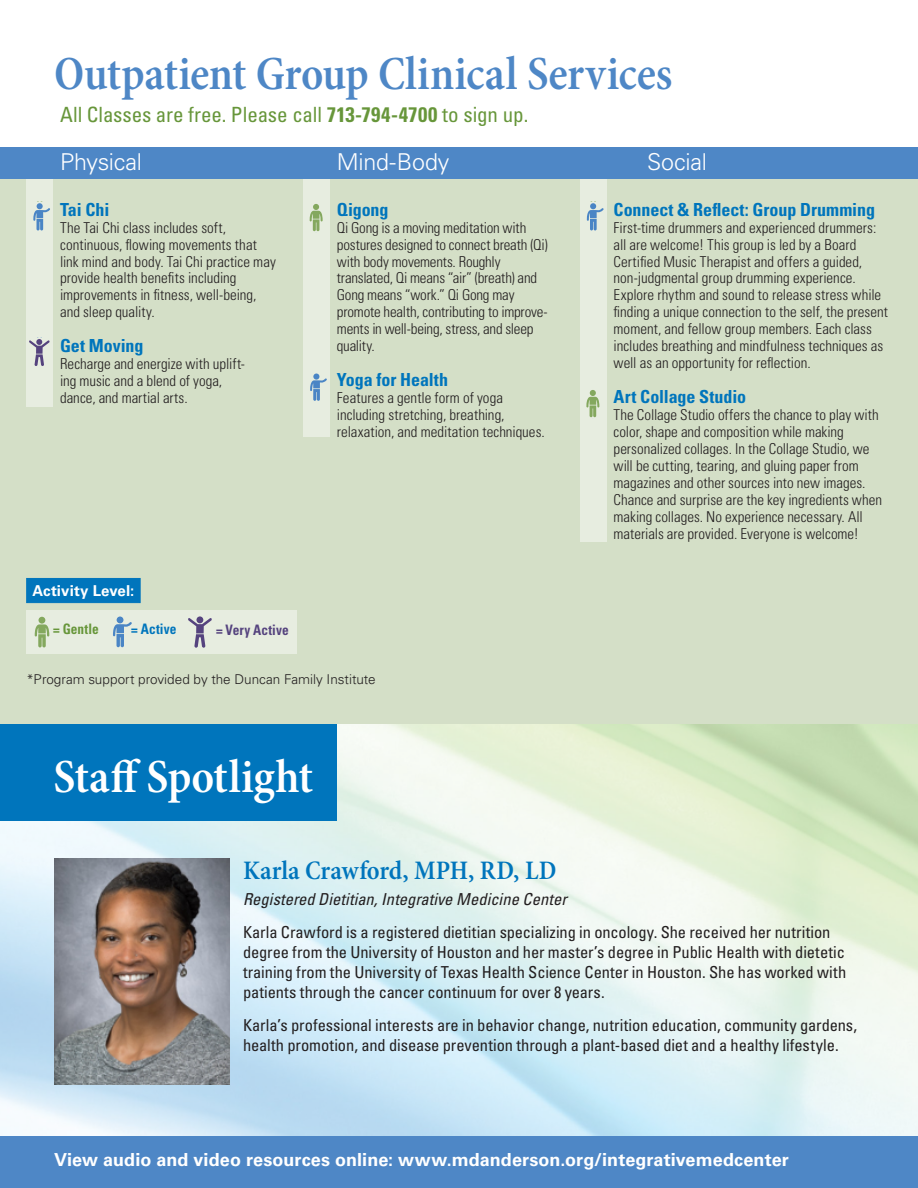
<style>
.page{position:relative;width:918px;height:1188px;background:#fff}
.page>*{position:absolute;margin:0;border:0;box-sizing:border-box;transform-origin:0 0}
.Green_Headlines{font:600 condensed 48px "Minion Pro";letter-spacing:-.005em;color:#4e87c6}
.body_text{font:600 condensed 48px "Minion Pro";letter-spacing:-.005em;color:#fff}
.body_text-2{font:600 condensed 27px "Minion Pro";letter-spacing:-.005em;color:#0075bc}
.t1{font:300 23.25px "Univers LT Std";letter-spacing:-.01em;color:#fff}
.t2{font:condensed 21px "Univers LT Std";letter-spacing:-.005em;color:#67963a}
.t3{font:700 18px "Univers LT Std";letter-spacing:.005em;color:#fff}
.Class_Titles{font:700 condensed 18px "Univers LT Std";letter-spacing:-.005em;color:#0075bc}
.Class_Descriptions{font:700 condensed 18px "Univers LT Std";letter-spacing:-.005em;color:#0075bc}
.body_text-3{font:condensed 16.5px/19.8px "Univers LT Std";letter-spacing:-.005em;color:#231f20}
.body_text-4{font:italic condensed 16.5px "Univers LT Std";letter-spacing:.005em;color:#231f20}
.Class_Descriptions-2{font:300 condensed 15px/17px "Univers LT Std";color:#231f20}
.Class_Titles-2{font:300 condensed 15px/17px "Univers LT Std";color:#231f20}
.t4{font:700 15px "Univers LT Std";letter-spacing:.01em;color:#fff}
.t5{font:700 condensed 14.4px "Univers LT Std";letter-spacing:.01em;color:#55437e;scale:.93 1}
.t6{font:700 condensed 14.4px "Univers LT Std";letter-spacing:.005em;color:#67963a;scale:.93 1}
.t7{font:700 condensed 14.4px "Univers LT Std";letter-spacing:.01em;color:#0075bc;scale:.93 1}
.t8{font:300 13.5px "Univers LT Std";color:#231f20}
.s1{font-weight:700}
.s2{font-size:13.35px}
</style>
<div class="page">
<img style="left:0;top:724px;width:918px;height:412px">
<div style="left:0;top:1136px;width:918px;height:52px;background:#4e87c6"></div>
<div style="left:0;top:168px;width:918px;height:556px;background:#d4dfc7"></div>
<div style="left:26px;top:179px;width:27px;height:227px;background:#e7ede0"></div>
<svg style="left:33px;top:203px;width:17px;height:28px"></svg>
<svg style="left:29px;top:339px;width:21px;height:27px"></svg>
<div style="left:0;top:725px;width:337px;height:96px;background:#0075bc"></div>
<img style="left:55px;top:859px;width:175px;height:225px">
<div style="left:303px;top:179px;width:27px;height:258px;background:#e7ede0"></div>
<svg style="left:310px;top:374px;width:17px;height:27px"></svg>
<svg style="left:310px;top:204px;width:13px;height:27px"></svg>
<div style="left:580px;top:179px;width:27px;height:363px;background:#e7ede0"></div>
<svg style="left:587px;top:203px;width:17px;height:28px"></svg>
<svg style="left:586px;top:390px;width:13px;height:27px"></svg>
<div style="left:0;top:147px;width:918px;height:32px;background:#4e87c6"></div>
<div style="left:26px;top:610px;width:271px;height:43px;background:#e7ede0"></div>
<div style="left:39px;top:617px;width:6px;height:7px;background:#84a85e;border-radius:50%"></div>
<svg style="left:35px;top:624px;width:14px;height:23px"></svg>
<svg style="left:113px;top:617px;width:19px;height:30px"></svg>
<svg style="left:188px;top:618px;width:24px;height:30px"></svg>
<div style="left:26px;top:578px;width:114px;height:25px;background:#0075bc"></div>
<p class="Green_Headlines" style="left:54px;top:45px;width:620px">Outpatient Group Clinical Services</p>
<p class="t2" style="left:60px;top:101px;width:470px">All Classes are free. Please call <span class="s1">713-794-4700</span> to sign up.</p>
<p class="t1" style="left:60px;top:148px;width:83px">Physical</p>
<p class="t1" style="left:337px;top:148px;width:114px">Mind-Body</p>
<p class="t1" style="left:647px;top:148px;width:61px">Social</p>
<p class="Class_Titles" style="left:60px;top:198px;width:51px">Tai Chi</p>
<p class="Class_Descriptions-2" style="left:60px;top:219px;width:217px">The Tai Chi class includes soft, continuous, flowing movements that link mind and body. Tai Chi practice may provide health benefits including improvements in fitness, well-being, and sleep quality.</p>
<p class="Class_Descriptions" style="left:60px;top:335px;width:85px">Get Moving</p>
<p class="Class_Titles-2" style="left:60px;top:356px;width:186px">Recharge and energize with uplift&shy;ing music and a blend of yoga, dance, and martial arts.</p>
<p class="Class_Titles" style="left:337px;top:198px;width:53px">Qigong</p>
<p class="Class_Descriptions-2" style="left:337px;top:219px;width:212px">Qi Gong is a moving meditation with postures designed to connect breath (Qi) with body movements. Roughly translated, Qi means “air” (breath) and Gong means “work.” Qi Gong may promote health, contributing to improve&shy;ments in well-being, stress, and sleep quality.</p>
<p class="Class_Titles" style="left:337px;top:369px;width:113px">Yoga for Health</p>
<p class="Class_Descriptions-2" style="left:337px;top:390px;width:209px">Features a gentle form of yoga including stretching, breathing, relaxation, and meditation techniques.</p>
<p class="Class_Titles" style="left:614px;top:198px;width:263px">Connect &amp; Reflect: Group Drumming</p>
<p class="Class_Descriptions-2" style="left:614px;top:219px;width:276px">First-time drummers and experienced drummers: all are welcome! This group is led by a Board Certified Music Therapist and offers a guided, non-judgmental group drumming experience.<br>Explore rhythm and sound to release stress while finding a unique connection to the self, the present moment, and fellow group members. Each class includes breathing and mindfulness techniques as well as an opportunity for reflection.</p>
<p class="Class_Titles" style="left:614px;top:386px;width:134px">Art Collage Studio</p>
<p class="Class_Descriptions-2" style="left:614px;top:407px;width:270px">The Collage Studio offers the chance to play with color, shape and composition while making personalized collages. In the Collage Studio, we will be cutting, tearing, and gluing paper from magazines and other sources into new images.<br>Chance and surprise are the key ingredients when making collages. No experience necessary. All materials are provided. Everyone is welcome!</p>
<p class="t4" style="left:32px;top:581px;width:104px">Activity Level:</p>
<p class="t6" style="left:53px;top:620px;width:51px"><span class="s2">=</span> Gentle</p>
<p class="t7" style="left:131px;top:621px;width:50px"><span class="s2">=</span> Active</p>
<p class="t5" style="left:216px;top:621px;width:80px"><span class="s2">=</span> Very Active</p>
<p class="t8" style="left:26px;top:671px;width:351px">*Program support provided by the Duncan Family Institute</p>
<p class="body_text" style="left:53px;top:748px;width:261px">Staff Spotlight</p>
<p class="body_text-2" style="left:243px;top:854px;width:315px">Karla Crawford, MPH, RD, LD</p>
<p class="body_text-4" style="left:243px;top:889px;width:325px">Registered Dietitian, Integrative Medicine Center</p>
<p class="body_text-3" style="left:243px;top:922px;width:605px">Karla Crawford is a registered dietitian specializing in oncology. She received her nutrition degree from the University of Houston and her master’s degree in Public Health with dietetic training from the University of Texas Health Science Center in Houston. She has worked with patients through the cancer continuum for over 8 years.</p>
<p class="body_text-3" style="left:243px;top:1015px;width:616px">Karla’s professional interests are in behavior change, nutrition education, community gardens, health promotion, and disease prevention through a plant-based diet and a healthy lifestyle.</p>
<p class="t3" style="left:54px;top:1149px;width:736px">View audio and video resources online: www.mdanderson.org/integrativemedcenter</p>
</div>
